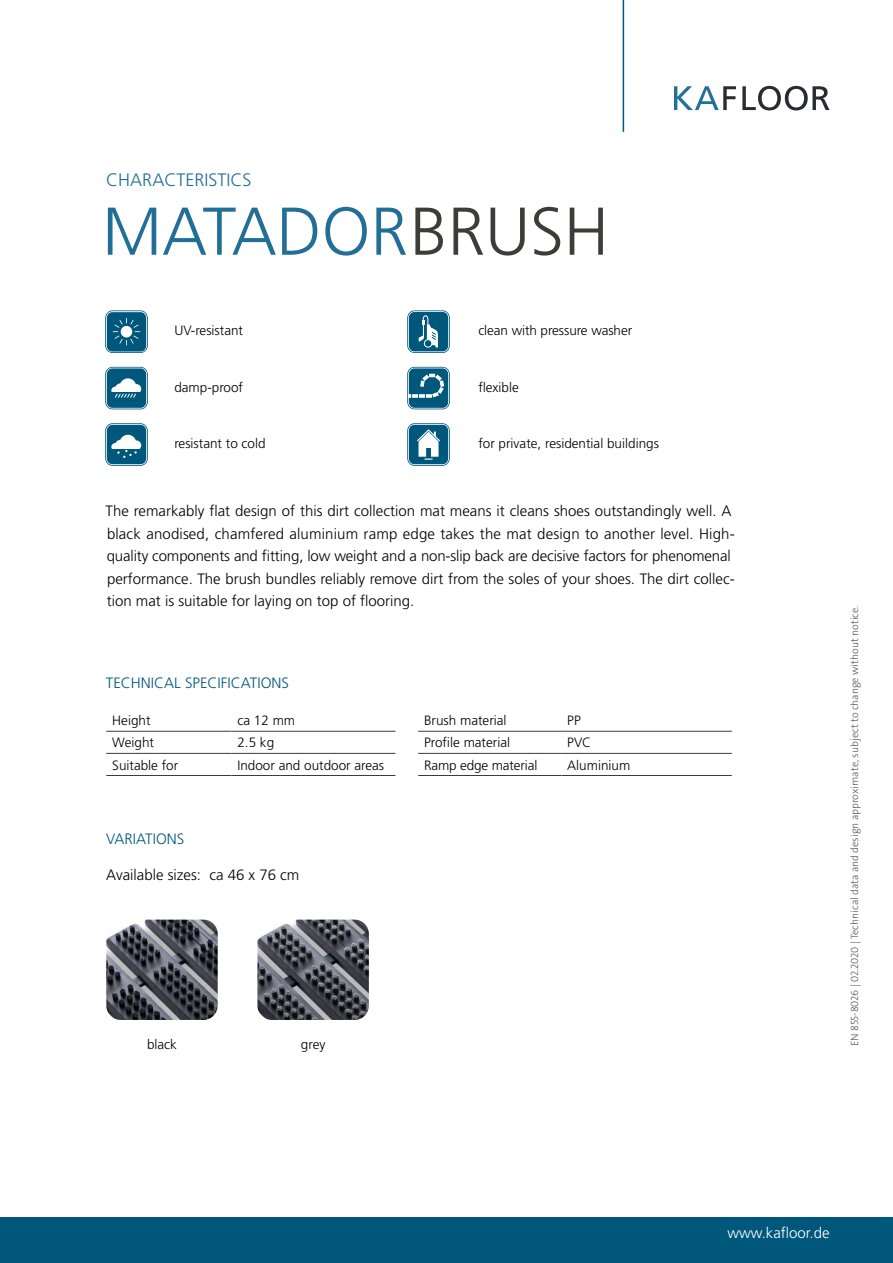
<style>
.page{position:relative;width:893px;height:1263px;background:#fff}
.page>*{position:absolute;margin:0;border:0;box-sizing:border-box;transform-origin:0 0}
.t1{font:300 67.5px "Frutiger LT Pro";color:#216e96}
.t2{font:300 18px "Frutiger LT Pro";color:#216e96}
.t3{font:300 15px/22.5px "Frutiger LT Pro";color:#000}
.t4{font:300 15px "Frutiger LT Pro";color:#00577c}
.t5{font:300 15px "Frutiger LT Pro";color:#fff}
.t6{font:300 13.5px "Frutiger LT Pro";color:#000}
.t7{font:300 10.5px "The Sans Os F";color:#575756}
.s1{color:#3c3c3b}
</style>
<div class="page">
<svg style="left:674px;top:86px;width:62px;height:24px"></svg>
<svg style="left:742px;top:86px;width:87px;height:24px"></svg>
<hr style="left:623px;top:0;width:1px;height:132px;background:#00577c">
<svg style="left:105px;top:310px;width:43px;height:43px"></svg>
<svg style="left:106px;top:311px;width:41px;height:41px"></svg>
<div style="left:107px;top:312px;width:39px;height:40px;background:#00577c;border-radius:6px"></div>
<svg style="left:113px;top:318px;width:27px;height:27px"></svg>
<svg style="left:407px;top:310px;width:43px;height:43px"></svg>
<svg style="left:408px;top:311px;width:41px;height:41px"></svg>
<div style="left:409px;top:312px;width:39px;height:39px;background:#00577c;border-radius:6px"></div>
<svg style="left:418px;top:315px;width:20px;height:32px"></svg>
<svg style="left:105px;top:367px;width:43px;height:42px"></svg>
<svg style="left:106px;top:368px;width:41px;height:41px"></svg>
<div style="left:107px;top:368px;width:39px;height:40px;background:#00577c;border-radius:6px"></div>
<svg style="left:111px;top:378px;width:30px;height:20px"></svg>
<svg style="left:407px;top:367px;width:43px;height:42px"></svg>
<svg style="left:408px;top:368px;width:41px;height:41px"></svg>
<div style="left:409px;top:368px;width:39px;height:40px;background:#00577c;border-radius:6px"></div>
<svg style="left:408px;top:374px;width:36px;height:23px"></svg>
<svg style="left:105px;top:423px;width:43px;height:43px"></svg>
<svg style="left:106px;top:424px;width:41px;height:41px"></svg>
<div style="left:107px;top:425px;width:39px;height:39px;background:#00577c;border-radius:6px"></div>
<svg style="left:111px;top:435px;width:30px;height:23px"></svg>
<svg style="left:407px;top:423px;width:43px;height:43px"></svg>
<svg style="left:408px;top:424px;width:41px;height:41px"></svg>
<div style="left:409px;top:425px;width:39px;height:39px;background:#00577c;border-radius:6px"></div>
<svg style="left:417px;top:429px;width:23px;height:31px"></svg>
<div style="left:0;top:1217px;width:893px;height:46px;background:#00577c"></div>
<img style="left:257px;top:919px;width:112px;height:101px">
<img style="left:106px;top:919px;width:112px;height:101px">
<hr style="left:106px;top:731px;width:125px;height:1px;background:#3c3c3b">
<hr style="left:231px;top:731px;width:164px;height:1px;background:#3c3c3b">
<hr style="left:418px;top:731px;width:143px;height:1px;background:#3c3c3b">
<hr style="left:561px;top:731px;width:171px;height:1px;background:#3c3c3b">
<hr style="left:106px;top:753px;width:125px;height:1px;background:#3c3c3b">
<hr style="left:231px;top:753px;width:164px;height:1px;background:#3c3c3b">
<hr style="left:418px;top:753px;width:143px;height:1px;background:#3c3c3b">
<hr style="left:561px;top:753px;width:171px;height:1px;background:#3c3c3b">
<hr style="left:106px;top:775px;width:125px;height:1px;background:#3c3c3b">
<hr style="left:231px;top:775px;width:164px;height:1px;background:#3c3c3b">
<hr style="left:418px;top:775px;width:143px;height:1px;background:#3c3c3b">
<hr style="left:561px;top:775px;width:171px;height:1px;background:#3c3c3b">
<p class="t2" style="left:106px;top:169px;width:147px">CHARACTERISTICS</p>
<h1 class="t1" style="left:102px;top:192px;width:508px">MATADOR<span class="s1">BRUSH</span></h1>
<p class="t6" style="left:174px;top:322px;width:70px">UV-resistant</p>
<p class="t6" style="left:478px;top:322px;width:155px">clean with pressure washer</p>
<p class="t6" style="left:174px;top:379px;width:70px">damp-proof</p>
<p class="t6" style="left:478px;top:379px;width:42px">flexible</p>
<p class="t6" style="left:174px;top:436px;width:93px">resistant to cold</p>
<p class="t6" style="left:478px;top:436px;width:182px">for private, residential buildings</p>
<p class="t3" style="left:106px;top:500px;width:631px">The remarkably flat design of this dirt collection mat means it cleans shoes outstandingly well. A black anodised, chamfered aluminium ramp edge takes the mat design to another level. High&shy;quality components and fitting, low weight and a non-slip back are decisive factors for phenomenal performance. The brush bundles reliably remove dirt from the soles of your shoes. The dirt collec&shy;tion mat is suitable for laying on top of flooring.</p>
<p class="t4" style="left:106px;top:674px;width:185px">TECHNICAL SPECIFICATIONS</p>
<p class="t6" style="left:112px;top:713px;width:40px">Height</p>
<p class="t6" style="left:237px;top:713px;width:59px">ca 12 mm</p>
<p class="t6" style="left:424px;top:713px;width:84px">Brush material</p>
<p class="t6" style="left:567px;top:713px;width:15px">PP</p>
<p class="t6" style="left:112px;top:735px;width:43px">Weight</p>
<p class="t6" style="left:237px;top:735px;width:38px">2.5 kg</p>
<p class="t6" style="left:424px;top:735px;width:87px">Profile material</p>
<p class="t6" style="left:567px;top:735px;width:26px">PVC</p>
<p class="t6" style="left:112px;top:757px;width:68px">Suitable for</p>
<p class="t6" style="left:237px;top:757px;width:148px">Indoor and outdoor areas</p>
<p class="t6" style="left:424px;top:757px;width:115px">Ramp edge material</p>
<p class="t6" style="left:567px;top:757px;width:65px">Aluminium</p>
<p class="t4" style="left:106px;top:830px;width:80px">VARIATIONS</p>
<p class="t3" style="left:106px;top:863px;width:195px">Available sizes: ca 46 x 76 cm</p>
<p class="t6" style="left:147px;top:1036px;width:31px">black</p>
<p class="t6" style="left:301px;top:1036px;width:26px">grey</p>
<p class="t7" style="left:848px;top:1046px;width:442px;rotate:-90deg">EN 855-8026 | 02.2020 | Technical data and design approximate, subject to change without notice.</p>
<p class="t5" style="left:727px;top:1224px;width:103px">www.kafloor.de</p>
</div>
